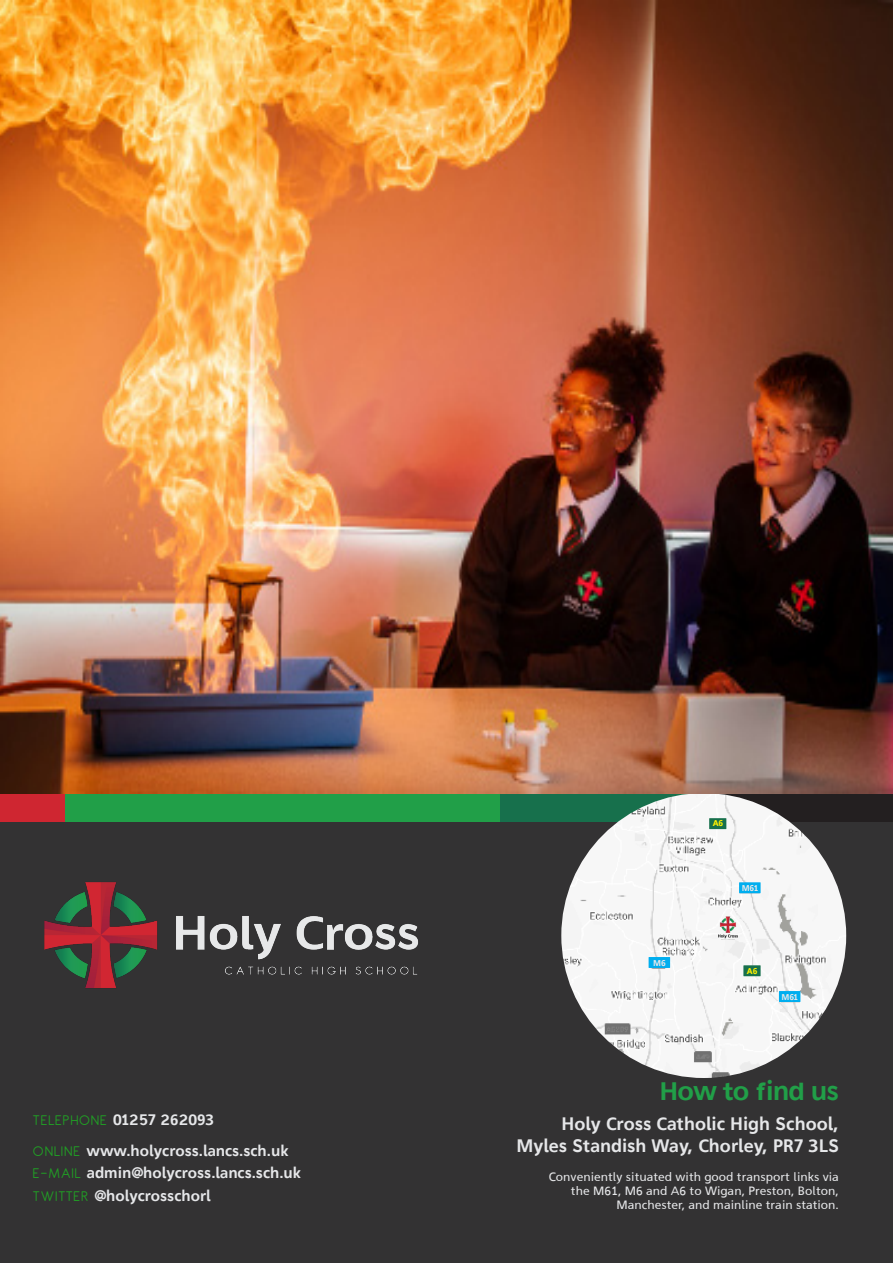
<style>
.page{position:relative;width:893px;height:1263px;background:#fff}
.page>*{position:absolute;margin:0;border:0;box-sizing:border-box;transform-origin:0 0}
.t1{font:27px "Agan S65";letter-spacing:-.03em;color:#219f48}
.t2{font:18px "Agan 65";color:#e6e7e9}
.t3{font:15.15px "Agan 65";color:#e6e7e9}
.t4{font:12px "Aan 55";color:#e6e7e9}
.t5{font:9px "Agan S65";letter-spacing:-.03em;color:#e6e7e9}
.t6{font:9px "Agan S65";color:#fff101}
.s1{font-family:"Antipasto";color:#219e25}
</style>
<div class="page">
<div style="left:0;top:803px;width:893px;height:460px;background:#333233"></div>
<div style="left:627px;top:793px;width:266px;height:29px;background:#231f20"></div>
<div style="left:445px;top:793px;width:269px;height:29px;background:#17704c"></div>
<div style="left:29px;top:793px;width:471px;height:29px;background:#219f48"></div>
<div style="left:0;top:793px;width:64px;height:29px;background:#cf2631"></div>
<img style="left:561px;top:793px;width:285px;height:285px;border-radius:142px">
<div style="left:739px;top:882px;width:22px;height:11px;background:#00aeef"></div>
<div style="left:779px;top:991px;width:21px;height:11px;background:#00aeef"></div>
<div style="left:649px;top:957px;width:21px;height:11px;background:#00aeef"></div>
<div style="left:709px;top:818px;width:17px;height:11px;background:#17704c"></div>
<div style="left:743px;top:965px;width:18px;height:11px;background:#17704c"></div>
<img style="left:714px;top:916px;width:28px;height:25px">
<img style="left:0;top:0;width:893px;height:794px">
<img style="left:44px;top:882px;width:374px;height:106px">
<p class="t3" style="left:33px;top:1111px;width:183px"><span class="s1">TELEPHONE</span> 01257 262093</p>
<p class="t3" style="left:33px;top:1141px;width:257px"><span class="s1">ONLINE</span> www.holycross.lancs.sch.uk</p>
<p class="t3" style="left:33px;top:1164px;width:270px"><span class="s1">E-MAIL</span> admin@holycross.lancs.sch.uk</p>
<p class="t3" style="left:33px;top:1187px;width:179px"><span class="s1">TWITTER</span> @holycrosschorl</p>
<p class="t5" style="left:653px;top:958px;width:14px">M6</p>
<p class="t6" style="left:713px;top:818px;width:12px">A6</p>
<p class="t5" style="left:742px;top:883px;width:18px">M61</p>
<p class="t6" style="left:747px;top:965px;width:12px">A6</p>
<p class="t5" style="left:782px;top:992px;width:18px">M61</p>
<p class="t1" style="left:659px;top:1076px;width:181px">How to find us</p>
<p class="t2" style="left:561px;top:1113px;width:279px">Holy Cross Catholic High School,</p>
<p class="t2" style="left:516px;top:1135px;width:324px">Myles Standish Way, Chorley, PR7 3LS</p>
<p class="t4" style="left:549px;top:1169px;width:292px">Conveniently situated with good transport links via</p>
<p class="t4" style="left:571px;top:1184px;width:269px">the M61, M6 and A6 to Wigan, Preston, Bolton,</p>
<p class="t4" style="left:616px;top:1198px;width:224px">Manchester, and mainline train station.</p>
</div>
